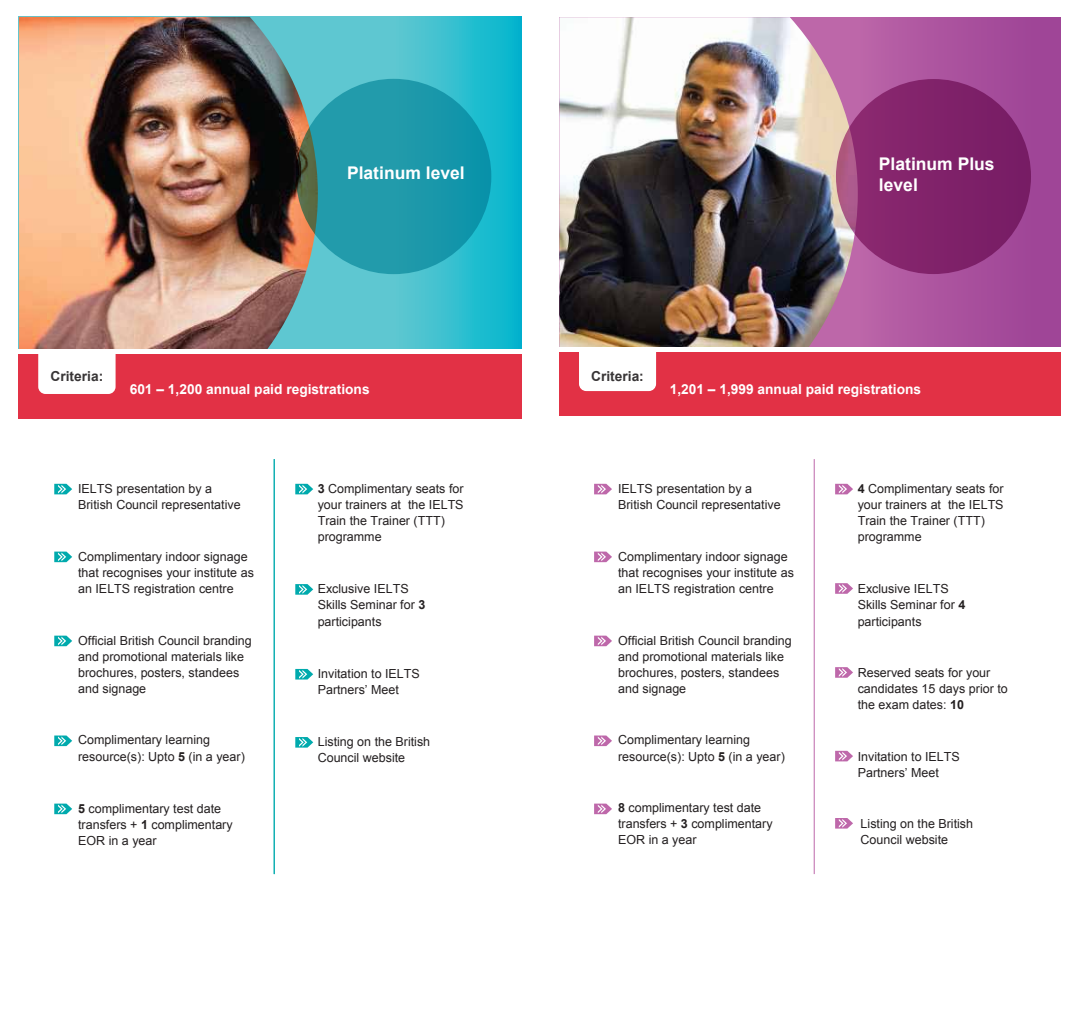
<style>
.page{position:relative;width:1080px;height:1035px;background:#fff}
.page>*{position:absolute;margin:0;border:0;box-sizing:border-box;transform-origin:0 0}
.t1{font:700 17.5px/21px "Arial";color:#fff}
.t2{font:700 13.75px "Arial";color:#fff}
.t3{font:700 13.75px "Arial";color:#383536}
.t4{font:12.5px/16.2px "Arial";color:#231f20}
.s1{font-weight:700}
</style>
<div class="page">
<img style="left:559px;top:17px;width:502px;height:399px">
<div style="left:836px;top:79px;width:195px;height:195px;background:#81236a;border-radius:50%"></div>
<svg style="left:318px;top:17px;width:203px;height:332px;background:#38bfcf"></svg>
<img style="left:19px;top:17px;width:299px;height:332px">
<svg style="left:296px;top:79px;width:195px;height:195px;background:#1f96a5"></svg>
<div style="left:18px;top:354px;width:504px;height:64px;background:#e23145"></div>
<div style="left:38px;top:354px;width:78px;height:40px;background:#fff"></div>
<div style="left:559px;top:351px;width:502px;height:64px;background:#e23145"></div>
<hr style="left:559px;top:347px;width:502px;height:4px;background:#fff">
<div style="left:579px;top:351px;width:77px;height:40px;background:#fff"></div>
<hr style="left:814px;top:459px;width:1px;height:415px;background:#be68aa">
<svg style="left:594px;top:484px;width:18px;height:10px"></svg>
<svg style="left:594px;top:552px;width:18px;height:10px"></svg>
<svg style="left:594px;top:636px;width:18px;height:10px"></svg>
<svg style="left:594px;top:736px;width:18px;height:10px"></svg>
<svg style="left:594px;top:804px;width:18px;height:10px"></svg>
<svg style="left:835px;top:484px;width:18px;height:10px"></svg>
<svg style="left:835px;top:583px;width:18px;height:11px"></svg>
<svg style="left:835px;top:667px;width:18px;height:11px"></svg>
<svg style="left:835px;top:751px;width:18px;height:10px"></svg>
<svg style="left:835px;top:818px;width:18px;height:11px"></svg>
<svg style="left:54px;top:484px;width:18px;height:10px"></svg>
<svg style="left:54px;top:552px;width:18px;height:10px"></svg>
<svg style="left:54px;top:636px;width:18px;height:10px"></svg>
<svg style="left:54px;top:736px;width:18px;height:10px"></svg>
<svg style="left:54px;top:804px;width:18px;height:10px"></svg>
<svg style="left:295px;top:484px;width:18px;height:10px"></svg>
<svg style="left:295px;top:584px;width:18px;height:11px"></svg>
<svg style="left:295px;top:669px;width:18px;height:11px"></svg>
<svg style="left:295px;top:737px;width:18px;height:11px"></svg>
<hr style="left:274px;top:459px;width:1px;height:415px;background:#00aaad">
<h1 class="t1" style="left:347px;top:163px;width:119px">Platinum level</h1>
<h1 class="t1" style="left:879px;top:154px;width:117px">Platinum Plus level</h1>
<p class="t3" style="left:51px;top:367px;width:54px">Criteria:</p>
<p class="t3" style="left:591px;top:367px;width:54px">Criteria:</p>
<p class="t2" style="left:130px;top:380px;width:241px">601 – 1,200 annual paid registrations</p>
<p class="t2" style="left:670px;top:380px;width:253px">1,201 – 1,999 annual paid registrations</p>
<p class="t4" style="left:78px;top:480px;width:164px">IELTS presentation by a<br>British Council representative</p>
<p class="t4" style="left:78px;top:548px;width:177px">Complimentary indoor signage that recognises your institute as an IELTS registration centre</p>
<p class="t4" style="left:78px;top:632px;width:175px">Official British Council branding and promotional materials like brochures, posters, standees and signage</p>
<p class="t4" style="left:78px;top:732px;width:168px">Complimentary learning resource(s): Upto <span class="s1">5</span> (in a year)</p>
<p class="t4" style="left:318px;top:480px;width:147px"><span class="s1">3</span> Complimentary seats for your trainers at the IELTS<br>Train the Trainer (TTT) programme</p>
<p class="t4" style="left:318px;top:581px;width:109px">Exclusive IELTS<br>Skills Seminar for <span class="s1">3 </span>participants</p>
<p class="t4" style="left:318px;top:666px;width:104px">Invitation to IELTS<br>Partners’ Meet</p>
<p class="t4" style="left:318px;top:734px;width:114px">Listing on the British<br>Council website</p>
<p class="t4" style="left:618px;top:480px;width:164px">IELTS presentation by a<br>British Council representative</p>
<p class="t4" style="left:618px;top:548px;width:177px">Complimentary indoor signage that recognises your institute as an IELTS registration centre</p>
<p class="t4" style="left:618px;top:632px;width:175px">Official British Council branding and promotional materials like brochures, posters, standees and signage</p>
<p class="t4" style="left:618px;top:732px;width:168px">Complimentary learning resource(s): Upto <span class="s1">5</span> (in a year)</p>
<p class="t4" style="left:78px;top:800px;width:156px"><span class="s1">5</span> complimentary test date transfers + <span class="s1">1</span> complimentary<br>EOR in a year</p>
<p class="t4" style="left:618px;top:799px;width:156px"><span class="s1">8</span> complimentary test date transfers + <span class="s1">3</span> complimentary<br>EOR in a year</p>
<p class="t4" style="left:858px;top:480px;width:147px"><span class="s1">4</span> Complimentary seats for your trainers at the IELTS<br>Train the Trainer (TTT) programme</p>
<p class="t4" style="left:858px;top:581px;width:109px">Exclusive IELTS<br>Skills Seminar for <span class="s1">4 </span>participants</p>
<p class="t4" style="left:858px;top:665px;width:152px">Reserved seats for your candidates 15 days prior to the exam dates: <span class="s1">10</span></p>
<p class="t4" style="left:858px;top:748px;width:104px">Invitation to IELTS<br>Partners’ Meet</p>
<p class="t4" style="left:861px;top:815px;width:114px">Listing on the British<br>Council website</p>
</div>
